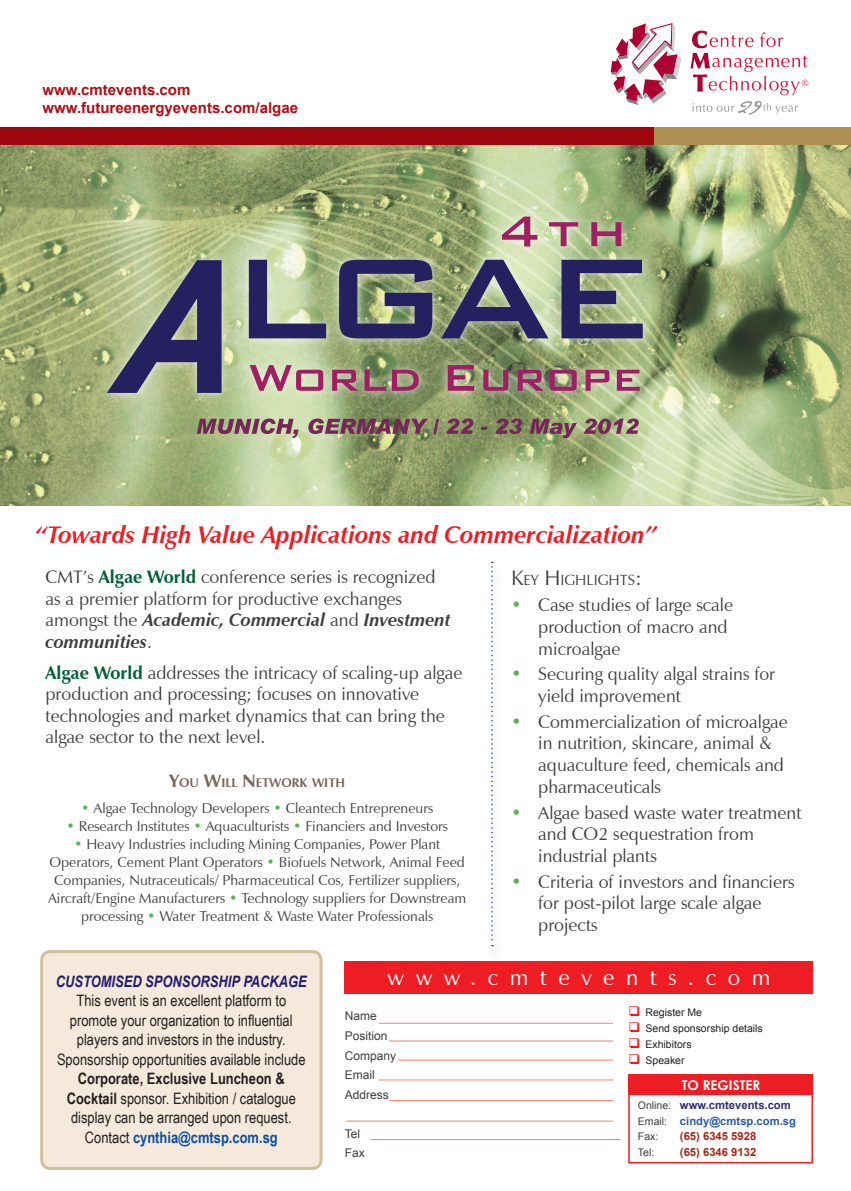
<style>
.page{position:relative;width:851px;height:1191px;background:#fff}
.page>*{position:absolute;margin:0;border:0;box-sizing:border-box;transform-origin:0 0}
.t1{font:italic 700 24px "Zapf Humanist 601 BT";color:#ee1d23}
.t2{font:22.5px "Zapf Humanist 601 BT";letter-spacing:.515em;color:#fff}
.t3{font:18px/21.6px "Zapf Humanist 601 BT";color:#3e3e3f}
.t4{font:15.75px/19.5px "Arial Narrow";color:#231f20;text-align:center}
.t5{font:italic 700 15.75px "Arial Narrow";color:#201c70}
.t6{font:700 15px "Arial";color:#b00d15}
.t7{font:14.7px "Zapf Humanist 601 BT";color:#3e3e3f}
.t8{font:14.25px/18px "Zapf Humanist 601 BT";color:#3e3e3f;text-align:center}
.t9{font:700 13.5px "Century Gothic";color:#fff}
.t10{font:700 12.6px "Zapf Humanist 601 BT";color:#7c6656}
.t11{font:12px/19.5px "Arial";color:#3e3e3f}
.t12{font:700 11.25px "Arial";color:#2e2c79}
.t13{font:700 11.25px "Arial";color:#2959a8}
.t14{font:700 11.25px "Arial";color:#a6271a}
.t15{font:10.5px "Arial";color:#231f20}
.t16{font:10.5px "Arial";color:#3e3e3f}
.s1{font-weight:700;color:#006034}
.s2{font-weight:700;font-style:italic}
.s3{font-size:18px}
.s4{color:#56b455}
.s5{font-size:21px}
.s6{font-weight:700}
.s7{font-weight:700;color:#0d4da1}
.s8{color:#ee1d23}
.s9{font-weight:400;font-size:10.5px;color:#3e3e3f}
</style>
<div class="page">
<img style="left:0;top:145px;width:850px;height:360px">
<div style="left:0;top:128px;width:654px;height:17px;background:#9d070d"></div>
<div style="left:654px;top:128px;width:196px;height:17px;background:#ae9152"></div>
<div style="left:42px;top:951px;width:279px;height:217px;background:#f5e9db;border-radius:9px"></div>
<div style="left:40px;top:950px;width:282px;height:219px;border:3px solid #d3bf9c;border-radius:9px"></div>
<div style="left:628px;top:1091px;width:184px;height:72px;border:2px solid #ee1d23"></div>
<div style="left:628px;top:1074px;width:184px;height:20px;background:#ee1d23"></div>
<hr style="left:379px;top:1023px;width:234px;height:1px;background:#f48465">
<hr style="left:389px;top:1040px;width:224px;height:1px;background:#f48465">
<hr style="left:398px;top:1059px;width:215px;height:1px;background:#f48465">
<hr style="left:379px;top:1079px;width:234px;height:1px;background:#f48465">
<hr style="left:389px;top:1100px;width:224px;height:1px;background:#f48465">
<hr style="left:346px;top:1120px;width:267px;height:1px;background:#f48465">
<div style="left:345px;top:961px;width:467px;height:33px;background:#ee1d23"></div>
<hr style="left:371px;top:1139px;width:249px;height:1px;background:#f48465">
<svg style="left:610px;top:23px;width:71px;height:82px"></svg>
<svg style="left:690px;top:31px;width:118px;height:64px"></svg>
<svg style="left:692px;top:101px;width:105px;height:14px"></svg>
<div style="left:486px;top:564px;width:23px;height:407px;background:#fcfcfc"></div>
<svg style="left:491px;top:561px;width:2px;height:385px"></svg>
<div style="left:97px;top:207px;width:561px;height:202px;background:#fff;opacity:.75"></div>
<svg style="left:107px;top:260px;width:114px;height:133px;background:#75787b"></svg>
<svg style="left:249px;top:260px;width:77px;height:78px;background:#89918d"></svg>
<svg style="left:339px;top:260px;width:93px;height:78px;background:#53576c"></svg>
<svg style="left:441px;top:260px;width:107px;height:78px;background:#767c7b"></svg>
<svg style="left:561px;top:260px;width:81px;height:78px;background:#616575"></svg>
<svg style="left:502px;top:217px;width:35px;height:29px"></svg>
<svg style="left:549px;top:222px;width:29px;height:24px"></svg>
<svg style="left:591px;top:222px;width:30px;height:24px"></svg>
<svg style="left:249px;top:365px;width:74px;height:26px;background:#bf9199"></svg>
<svg style="left:332px;top:370px;width:26px;height:21px"></svg>
<svg style="left:364px;top:370px;width:22px;height:21px"></svg>
<svg style="left:392px;top:370px;width:26px;height:21px"></svg>
<svg style="left:447px;top:365px;width:27px;height:26px"></svg>
<svg style="left:483px;top:370px;width:25px;height:21px"></svg>
<svg style="left:517px;top:370px;width:26px;height:21px"></svg>
<svg style="left:549px;top:370px;width:27px;height:21px"></svg>
<svg style="left:585px;top:370px;width:24px;height:21px"></svg>
<svg style="left:616px;top:370px;width:23px;height:21px"></svg>
<svg style="left:197px;top:418px;width:441px;height:20px;background:#8f7e6f"></svg>
<p class="t6" style="left:43px;top:79px;width:149px">www.cmtevents.com</p>
<p class="t6" style="left:43px;top:97px;width:257px">www.futureenergyevents.com/algae</p>
<p class="t1" style="left:35px;top:520px;width:622px">“Towards High Value Applications and Commercialization”</p>
<p class="t3" style="left:46px;top:566px;width:406px">CMT’s <span class="s1">Algae World</span> conference series is recognized as a premier platform for productive exchanges amongst the <span class="s2">Academic, Commercial</span> and <span class="s2">Investment communities</span>.</p>
<p class="t3" style="left:46px;top:661px;width:418px"><span class="s1">Algae World</span> addresses the intricacy of scaling-up algae production and processing; focuses on innovative technologies and market dynamics that can bring the algae sector to the next level.</p>
<p class="t10" style="left:169px;top:775px;width:178px"><span class="s3">Y</span>OU <span class="s3">W</span>ILL <span class="s3">N</span>ETWORK WITH</p>
<p class="t8" style="left:81px;top:799px;width:353px"><span class="s4">•</span> Algae Technology Developers <span class="s4">•</span> Cleantech Entrepreneurs</p>
<p class="t8" style="left:67px;top:817px;width:383px"><span class="s4">•</span> Research Institutes <span class="s4">•</span> Aquaculturists <span class="s4">•</span> Financiers and Investors</p>
<p class="t8" style="left:48px;top:835px;width:419px"><span class="s4">•</span> Heavy Industries including Mining Companies, Power Plant Operators, Cement Plant Operators <span class="s4">•</span> Biofuels Network, Animal Feed Companies, Nutraceuticals/ Pharmaceutical Cos, Fertilizer suppliers, Aircraft/Engine Manufacturers <span class="s4">•</span> Technology suppliers for Downstream processing <span class="s4">•</span> Water Treatment &amp; Waste Water Professionals</p>
<p class="t7" style="left:511px;top:571px;width:132px"><span class="s5">K</span>ey <span class="s5">H</span>igh lights<span class="s5">:</span></p>
<p class="t3" style="left:538px;top:594px;width:196px;text-indent:-27px"><span class="s4">•</span> Case studies of large scale production of macro and microalgae</p>
<p class="t3" style="left:538px;top:663px;width:238px;text-indent:-27px"><span class="s4">•</span> Securing quality algal strains for yield improvement</p>
<p class="t3" style="left:538px;top:711px;width:251px;text-indent:-27px"><span class="s4">•</span> Commercialization of microalgae in nutrition, skincare, animal &amp; aquaculture feed, chemicals and pharmaceuticals</p>
<p class="t3" style="left:538px;top:801px;width:265px;text-indent:-27px"><span class="s4">•</span> Algae based waste water treatment and CO2 sequestration from industrial plants</p>
<p class="t3" style="left:538px;top:870px;width:258px;text-indent:-27px"><span class="s4">•</span> Criteria of investors and financiers for post-pilot large scale algae projects</p>
<p class="t2" style="left:387px;top:963px;width:384px">www.cmtevents.com</p>
<p class="t5" style="left:56px;top:969px;width:252px">CUSTOMISED SPONSORSHIP PACKAGE</p>
<p class="t4" style="left:57px;top:990px;width:250px">This event is an excellent platform to promote your organization to influential players and investors in the industry.<br>Sponsorship opportunities available include <span class="s6">Corporate, Exclusive Luncheon &amp; Cocktail</span> sponsor. Exhibition / catalogue display can be arranged upon request.<br>Contact <span class="s7">cynthia@cmtsp.com.sg</span></p>
<p class="t15" style="left:628px;top:1005px;width:75px"><span class="s8">❑</span> Register Me</p>
<p class="t11" style="left:345px;top:1006px;width:34px">Name</p>
<p class="t11" style="left:345px;top:1026px;width:44px">Position</p>
<p class="t11" style="left:345px;top:1045px;width:53px">Company</p>
<p class="t11" style="left:345px;top:1065px;width:31px">Email</p>
<p class="t11" style="left:345px;top:1084px;width:46px">Address</p>
<p class="t11" style="left:345px;top:1123px;width:22px">Tel<br>Fax</p>
<p class="t15" style="left:628px;top:1021px;width:136px"><span class="s8">❑</span> Send sponsorship details</p>
<p class="t15" style="left:628px;top:1037px;width:65px"><span class="s8">❑</span> Exhibitors</p>
<p class="t15" style="left:628px;top:1053px;width:58px"><span class="s8">❑</span> Speaker</p>
<p class="t12" style="left:637px;top:1097px;width:154px"><span class="s9">Online:</span> www.cmtevents.com</p>
<p class="t13" style="left:637px;top:1113px;width:159px"><span class="s9">Email:</span> cindy@cmtsp.com.sg</p>
<p class="t16" style="left:637px;top:1129px;width:22px">Fax:</p>
<p class="t14" style="left:679px;top:1128px;width:78px">(65) 6345 5928</p>
<p class="t16" style="left:637px;top:1145px;width:18px">Tel:</p>
<p class="t14" style="left:679px;top:1144px;width:78px">(65) 6346 9132</p>
<p class="t9" style="left:681px;top:1074px;width:80px">TO REGISTER</p>
</div>
